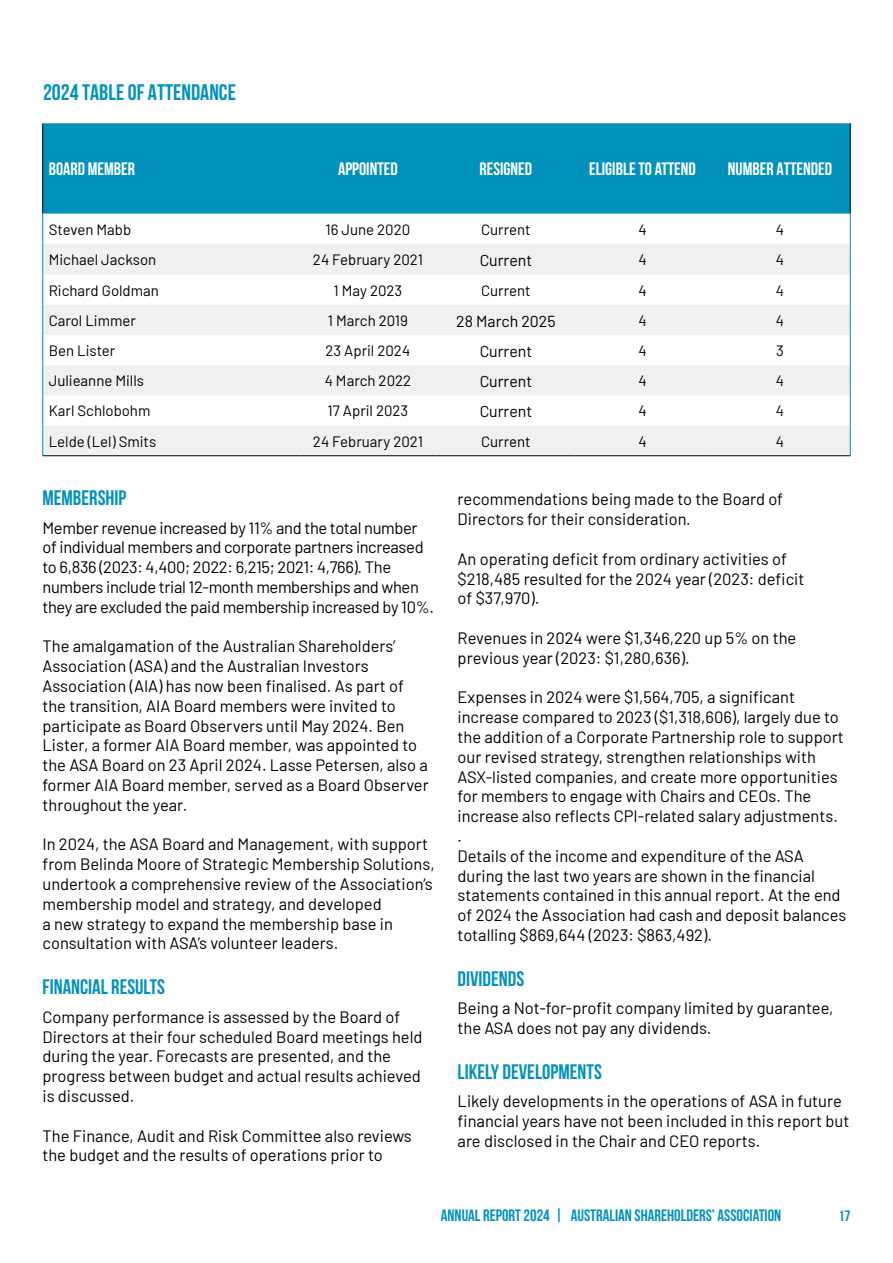
<style>
.page{position:relative;width:893px;height:1263px;background:#fff}
.page>*{position:absolute;margin:0;border:0;box-sizing:border-box;transform-origin:0 0}
.t1{font:700 22.5px "Bebas Neue";color:#0092bd}
.t2{font:700 21px "Bebas Neue";color:#0092bd}
.t3{font:700 18px "Bebas Neue";color:#fff}
.t4{font:16.5px/19.8px "Barlow";color:#000101}
.t5{font:16.5px/19.8px "Barlow";letter-spacing:-.02em;color:#000101}
.t6{font:700 16.5px "Bebas Neue";color:#0092bd}
.t7{font:15.9px "Barlow";color:#000}
.t8{font:15px "Barlow";color:#000}
.t9{font:700 15px "Bebas Neue";color:#0092bd}
</style>
<div class="page">
<div style="left:43px;top:123px;width:807px;height:91px;background:#0092bd"></div>
<svg style="left:43px;top:244px;width:807px;height:211px;fill:#eff0f0"></svg>
<hr style="left:43px;top:455px;width:256px;height:1px;background:#000">
<hr style="left:299px;top:455px;width:137px;height:1px;background:#000">
<hr style="left:436px;top:455px;width:139px;height:1px;background:#000">
<hr style="left:575px;top:455px;width:135px;height:1px;background:#000">
<hr style="left:710px;top:455px;width:140px;height:1px;background:#000">
<hr style="left:42px;top:123px;width:1px;height:91px;background:#000">
<hr style="left:850px;top:123px;width:1px;height:91px;background:#000">
<hr style="left:42px;top:214px;width:1px;height:30px;background:#0092bd">
<hr style="left:850px;top:214px;width:1px;height:30px;background:#0092bd">
<hr style="left:42px;top:244px;width:1px;height:31px;background:#0092bd">
<hr style="left:850px;top:244px;width:1px;height:31px;background:#0092bd">
<hr style="left:42px;top:275px;width:1px;height:30px;background:#0092bd">
<hr style="left:850px;top:275px;width:1px;height:30px;background:#0092bd">
<hr style="left:42px;top:305px;width:1px;height:30px;background:#0092bd">
<hr style="left:850px;top:305px;width:1px;height:30px;background:#0092bd">
<hr style="left:42px;top:335px;width:1px;height:30px;background:#0092bd">
<hr style="left:850px;top:335px;width:1px;height:30px;background:#0092bd">
<hr style="left:42px;top:365px;width:1px;height:30px;background:#0092bd">
<hr style="left:850px;top:365px;width:1px;height:30px;background:#0092bd">
<hr style="left:42px;top:395px;width:1px;height:31px;background:#0092bd">
<hr style="left:850px;top:395px;width:1px;height:31px;background:#0092bd">
<hr style="left:42px;top:426px;width:1px;height:30px;background:#0092bd">
<hr style="left:850px;top:426px;width:1px;height:30px;background:#0092bd">
<h1 class="t1" style="left:43px;top:80px;width:194px">2024 TABLE OF ATTENDANCE</h1>
<p class="t3" style="left:49px;top:159px;width:88px">BOARD MEMBER</p>
<p class="t3" style="left:338px;top:159px;width:61px">APPOINTED</p>
<p class="t3" style="left:480px;top:159px;width:54px">RESIGNED</p>
<p class="t3" style="left:589px;top:159px;width:108px">ELIGIBLE TO ATTEND</p>
<p class="t3" style="left:728px;top:159px;width:106px">NUMBER ATTENDED</p>
<p class="t8" style="left:49px;top:218px;width:84px">Steven Mabb</p>
<p class="t8" style="left:326px;top:218px;width:86px">16 June 2020</p>
<p class="t8" style="left:481px;top:218px;width:51px">Current</p>
<p class="t8" style="left:638px;top:218px;width:10px">4</p>
<p class="t8" style="left:776px;top:218px;width:10px">4</p>
<p class="t8" style="left:49px;top:248px;width:109px">Michael Jackson</p>
<p class="t8" style="left:313px;top:248px;width:111px">24 February 2021</p>
<p class="t7" style="left:480px;top:248px;width:54px">Current</p>
<p class="t8" style="left:638px;top:248px;width:10px">4</p>
<p class="t8" style="left:776px;top:248px;width:10px">4</p>
<p class="t8" style="left:49px;top:279px;width:112px">Richard Goldman</p>
<p class="t8" style="left:334px;top:279px;width:70px">1 May 2023</p>
<p class="t8" style="left:481px;top:279px;width:51px">Current</p>
<p class="t8" style="left:638px;top:279px;width:10px">4</p>
<p class="t8" style="left:776px;top:279px;width:10px">4</p>
<p class="t8" style="left:49px;top:310px;width:89px">Carol Limmer</p>
<p class="t8" style="left:328px;top:310px;width:82px">1 March 2019</p>
<p class="t7" style="left:456px;top:310px;width:101px">28 March 2025</p>
<p class="t8" style="left:638px;top:310px;width:10px">4</p>
<p class="t8" style="left:776px;top:310px;width:10px">4</p>
<p class="t8" style="left:49px;top:340px;width:68px">Ben Lister</p>
<p class="t8" style="left:326px;top:340px;width:86px">23 April 2024</p>
<p class="t7" style="left:480px;top:340px;width:54px">Current</p>
<p class="t8" style="left:638px;top:340px;width:10px">4</p>
<p class="t8" style="left:776px;top:340px;width:9px">3</p>
<p class="t8" style="left:49px;top:370px;width:97px">Julieanne Mills</p>
<p class="t8" style="left:325px;top:370px;width:88px">4 March 2022</p>
<p class="t7" style="left:480px;top:370px;width:54px">Current</p>
<p class="t8" style="left:638px;top:370px;width:10px">4</p>
<p class="t8" style="left:776px;top:370px;width:10px">4</p>
<p class="t8" style="left:49px;top:400px;width:103px">Karl Schlobohm</p>
<p class="t8" style="left:328px;top:400px;width:82px">17 April 2023</p>
<p class="t7" style="left:480px;top:400px;width:54px">Current</p>
<p class="t8" style="left:638px;top:400px;width:10px">4</p>
<p class="t8" style="left:776px;top:400px;width:10px">4</p>
<p class="t8" style="left:49px;top:430px;width:109px">Lelde (Lel) Smits</p>
<p class="t8" style="left:313px;top:430px;width:111px">24 February 2021</p>
<p class="t8" style="left:481px;top:430px;width:51px">Current</p>
<p class="t8" style="left:638px;top:430px;width:10px">4</p>
<p class="t8" style="left:776px;top:430px;width:10px">4</p>
<p class="t2" style="left:43px;top:486px;width:85px">MEMBERSHIP</p>
<p class="t5" style="left:43px;top:516px;width:393px">Member revenue increased by 11% and the total number of individual members and corporate partners increased to 6,836 (2023: 4,400; 2022: 6,215; 2021: 4,766). The numbers include trial 12-month memberships and when they are excluded the paid membership increased by 10%.</p>
<p class="t4" style="left:43px;top:635px;width:388px">The amalgamation of the Australian Shareholders’ Association (ASA) and the Australian Investors Association (AIA) has now been finalised. As part of the transition, AIA Board members were invited to participate as Board Observers until May 2024. Ben Lister, a former AIA Board member, was appointed to the ASA Board on 23 April 2024. Lasse Petersen, also a former AIA Board member, served as a Board Observer throughout the year.</p>
<p class="t4" style="left:43px;top:833px;width:394px">In 2024, the ASA Board and Management, with support from Belinda Moore of Strategic Membership Solutions, undertook a comprehensive review of the Association’s membership model and strategy, and developed<br>a new strategy to expand the membership base in consultation with ASA’s volunteer leaders.</p>
<p class="t2" style="left:43px;top:976px;width:124px">FINANCIAL RESULTS</p>
<p class="t4" style="left:43px;top:1006px;width:381px">Company performance is assessed by the Board of Directors at their four scheduled Board meetings held during the year. Forecasts are presented, and the progress between budget and actual results achieved is discussed.</p>
<p class="t4" style="left:43px;top:1124px;width:371px">The Finance, Audit and Risk Committee also reviews the budget and the results of operations prior to</p>
<p class="t4" style="left:458px;top:488px;width:327px">recommendations being made to the Board of<br>Directors for their consideration.</p>
<p class="t4" style="left:458px;top:548px;width:348px">An operating deficit from ordinary activities of $218,485 resulted for the 2024 year (2023: deficit of $37,970).</p>
<p class="t4" style="left:458px;top:627px;width:340px">Revenues in 2024 were $1,346,220 up 5% on the previous year (2023: $1,280,636).</p>
<p class="t4" style="left:458px;top:686px;width:390px">Expenses in 2024 were $1,564,705, a significant increase compared to 2023 ($1,318,606), largely due to the addition of a Corporate Partnership role to support our revised strategy, strengthen relationships with ASX-listed companies, and create more opportunities for members to engage with Chairs and CEOs. The increase also reflects CPI-related salary adjustments. .<br>Details of the income and expenditure of the ASA during the last two years are shown in the financial statements contained in this annual report. At the end of 2024 the Association had cash and deposit balances totalling $869,644 (2023: $863,492).</p>
<p class="t2" style="left:458px;top:967px;width:68px">DIVIDENDS</p>
<p class="t4" style="left:458px;top:997px;width:377px">Being a Not-for-profit company limited by guarantee, the ASA does not pay any dividends.</p>
<p class="t2" style="left:458px;top:1060px;width:146px">LIKELY DEVELOPMENTS</p>
<p class="t4" style="left:458px;top:1090px;width:393px">Likely developments in the operations of ASA in future financial years have not been included in this report but are disclosed in the Chair and CEO reports.</p>
<p class="t6" style="left:441px;top:1206px;width:342px">ANNUAL REPORT 2024 | AUSTRALIAN SHAREHOLDERS’ ASSOCIATION</p>
<p class="t9" style="left:839px;top:1207px;width:13px">17</p>
</div>
